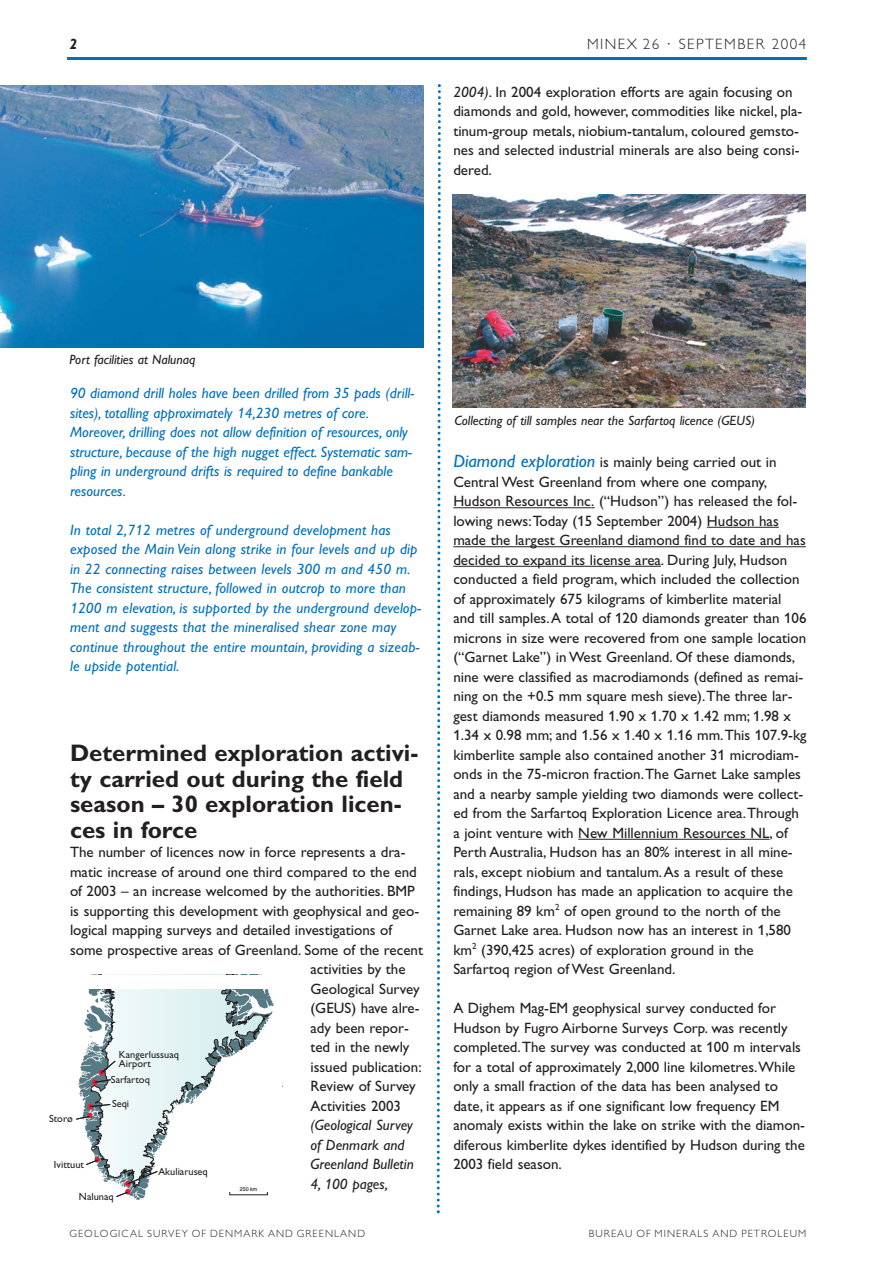
<style>
.page{position:relative;width:894px;height:1263px;background:#fff}
.page>*{position:absolute;margin:0;border:0;box-sizing:border-box;transform-origin:0 0}
.t1{font:700 24px/25.5px "Gill Alt One";color:#231f20}
.t2{font:15px/19.5px "Gill Alt One";color:#231f20}
.t3{font:italic 15px/19.5px "Gill Alt One";letter-spacing:.01em;color:#0071bc}
.t4{font:italic 15px/19.5px "Gill Alt One";color:#231f20}
.t5{font:300 15px "Gill Alt One";letter-spacing:.1em;color:#231f20}
.t6{font:italic 700 15px "Gill Alt One";color:#231f20}
.t7{font:italic 13.5px "Gill Alt One";color:#231f20}
.t8{font:300 10.5px "Gill Alt One";letter-spacing:.1em;color:#231f20}
.t9{font:10.35px/8.6px "Gill Sans";color:#231f20}
.t10{font:5.4px "Helvetica";color:#000}
.s1{font-style:italic}
.s2{font-style:italic;font-size:18px;color:#0071bc}
</style>
<div class="page">
<hr style="left:453px;top:507px;width:96px;height:1px;background:#231f20">
<hr style="left:549px;top:507px;width:42px;height:1px;background:#231f20">
<hr style="left:707px;top:527px;width:72px;height:1px;background:#231f20">
<hr style="left:453px;top:546px;width:124px;height:1px;background:#231f20">
<hr style="left:576px;top:546px;width:230px;height:1px;background:#231f20">
<hr style="left:453px;top:566px;width:195px;height:1px;background:#231f20">
<svg style="left:647px;top:566px;width:14px;height:1px"></svg>
<svg style="left:578px;top:839px;width:19px;height:1px"></svg>
<hr style="left:597px;top:839px;width:130px;height:1px;background:#231f20">
<hr style="left:726px;top:839px;width:44px;height:1px;background:#231f20">
<hr style="left:67px;top:57px;width:740px;height:3px;background:#0071bc">
<svg style="left:436px;top:84px;width:5px;height:1129px"></svg>
<img style="left:0;top:85px;width:423px;height:262px">
<img style="left:453px;top:195px;width:352px;height:212px">
<svg style="left:76px;top:989px;width:198px;height:211px"></svg>
<p class="t6" style="left:70px;top:39px;width:9px">2</p>
<p class="t5" style="left:587px;top:39px;width:221px">MINEX 26 · SEPTEMBER 2004</p>
<p class="t2" style="left:453px;top:83px;width:351px"><span class="s1">2004)</span>. In 2004 exploration efforts are again focusing on diamonds and gold, however, commodities like nickel, pla&shy;tinum-group metals, niobium-tantalum, coloured gemsto&shy;nes and selected industrial minerals are also being consi&shy;dered.</p>
<p class="t7" style="left:70px;top:355px;width:128px">Port facilities at Nalunaq</p>
<p class="t3" style="left:70px;top:385px;width:346px">90 diamond drill holes have been drilled from 35 pads (drill&shy;sites), totalling approximately 14,230 metres of core.<br>Moreover, drilling does not allow definition of resources, only structure, because of the high nugget effect. Systematic sam&shy;pling in underground drifts is required to define bankable resources.</p>
<p class="t3" style="left:70px;top:522px;width:353px">In total 2,712 metres of underground development has exposed the Main Vein along strike in four levels and up dip in 22 connecting raises between levels 300 m and 450 m.<br>The consistent structure, followed in outcrop to more than 1200 m elevation, is supported by the underground develop&shy;ment and suggests that the mineralised shear zone may continue throughout the entire mountain, providing a sizeab&shy;le upside potential.</p>
<h1 class="t1" style="left:70px;top:743px;width:350px">Determined exploration activi&shy;ty carried out during the field season – 30 exploration licen&shy;ces in force</h1>
<p class="t2" style="left:70px;top:844px;width:337px">The number of licences now in force represents a dra-</p>
<p class="t2" style="left:70px;top:864px;width:348px">matic increase of around one third compared to the end</p>
<p class="t2" style="left:70px;top:883px;width:346px">of 2003 – an increase welcomed by the authorities. BMP</p>
<p class="t2" style="left:70px;top:903px;width:351px">is supporting this development with geophysical and geo-</p>
<p class="t2" style="left:70px;top:922px;width:324px">logical mapping surveys and detailed investigations of</p>
<p class="t2" style="left:70px;top:942px;width:354px">some prospective areas of Greenland. Some of the recent</p>
<p class="t2" style="left:310px;top:961px;width:97px">activities by the</p>
<p class="t2" style="left:310px;top:981px;width:111px">Geological Survey</p>
<p class="t2" style="left:310px;top:1000px;width:111px">(GEUS) have alre-</p>
<p class="t2" style="left:310px;top:1020px;width:100px">ady been repor-</p>
<p class="t2" style="left:310px;top:1039px;width:101px">ted in the newly</p>
<p class="t2" style="left:310px;top:1059px;width:113px">issued publication:</p>
<p class="t2" style="left:310px;top:1078px;width:107px">Review of Survey</p>
<p class="t2" style="left:310px;top:1098px;width:92px">Activities 2003</p>
<p class="t4" style="left:310px;top:1117px;width:105px">(Geological Survey of Denmark and<br>Greenland Bulletin<br>4, 100 pages,</p>
<p class="t9" style="left:119px;top:1052px;width:62px">Kangerlussuaq<br>Airport</p>
<p class="t9" style="left:111px;top:1076px;width:40px">Sarfartoq</p>
<p class="t9" style="left:112px;top:1100px;width:19px">Seqi</p>
<p class="t9" style="left:49px;top:1115px;width:25px">Storø</p>
<p class="t9" style="left:54px;top:1161px;width:32px">Ivittuut</p>
<p class="t9" style="left:158px;top:1169px;width:51px">Akuliaruseq</p>
<p class="t10" style="left:240px;top:1188px;width:19px">250 km</p>
<p class="t9" style="left:79px;top:1193px;width:36px">Nalunaq</p>
<p class="t7" style="left:454px;top:415px;width:302px">Collecting of till samples near the Sarfartoq licence (GEUS)</p>
<p class="t2" style="left:453px;top:454px;width:355px"><span class="s2">Diamond exploration</span> is mainly being carried out in Central West Greenland from where one company, Hudson Resources Inc. (“Hudson”) has released the fol&shy;lowing news:Today (15 September 2004) Hudson has made the largest Greenland diamond find to date and has decided to expand its license area. During July, Hudson conducted a field program, which included the collection of approximately 675 kilograms of kimberlite material and till samples.A total of 120 diamonds greater than 106 microns in size were recovered from one sample location (“Garnet Lake”) in West Greenland. Of these diamonds, nine were classified as macrodiamonds (defined as remai&shy;ning on the +0.5 mm square mesh sieve).The three lar&shy;gest diamonds measured 1.90 x 1.70 x 1.42 mm; 1.98 x 1.34 x 0.98 mm; and 1.56 x 1.40 x 1.16 mm.This 107.9-kg kimberlite sample also contained another 31 microdiam&shy;onds in the 75-micron fraction.The Garnet Lake samples and a nearby sample yielding two diamonds were collect&shy;ed from the Sarfartoq Exploration Licence area.Through a joint venture with New Millennium Resources NL, of Perth Australia, Hudson has an 80% interest in all mine&shy;rals, except niobium and tantalum.As a result of these findings, Hudson has made an application to acquire the remaining 89 km<sup>2</sup> of open ground to the north of the Garnet Lake area. Hudson now has an interest in 1,580 km<sup>2</sup> (390,425 acres) of exploration ground in the Sarfartoq region of West Greenland.</p>
<p class="t2" style="left:453px;top:1000px;width:353px">A Dighem Mag-EM geophysical survey conducted for Hudson by Fugro Airborne Surveys Corp. was recently completed.The survey was conducted at 100 m intervals for a total of approximately 2,000 line kilometres.While only a small fraction of the data has been analysed to date, it appears as if one significant low frequency EM anomaly exists within the lake on strike with the diamon&shy;diferous kimberlite dykes identified by Hudson during the 2003 field season.</p>
<p class="t8" style="left:70px;top:1230px;width:297px">GEOLOGICAL SURVEY OF DENMARK AND GREENLAND</p>
<p class="t8" style="left:589px;top:1230px;width:219px">BUREAU OF MINERALS AND PETROLEUM</p>
</div>
